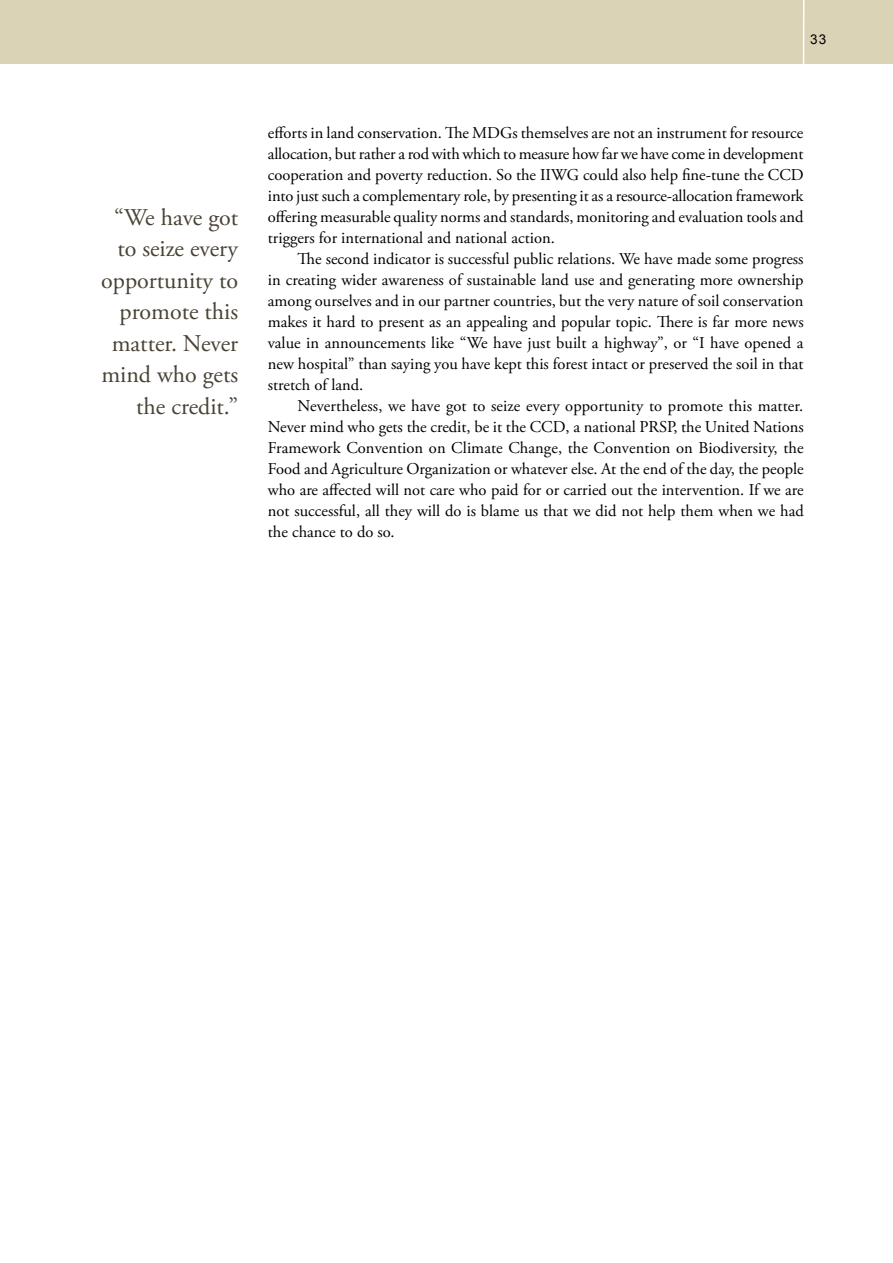
<style>
.page{position:relative;width:893px;height:1263px;background:#fff}
.page>*{position:absolute;margin:0;border:0;box-sizing:border-box;transform-origin:0 0}
.t1{font:24px/31.5px "Adobe Garamond Pro";color:#494335;text-align:right}
.t2{font:16.5px/21px "Adobe Garamond Pro";color:#000;text-align:justify}
.t3{font:13.5px "Arial";color:#000}
</style>
<div class="page">
<div style="left:1px;top:0;width:892px;height:63px;background:#dbd3b6"></div>
<hr style="left:803px;top:0;width:1px;height:64px;background:#fff">
<p class="t3" style="left:810px;top:32px;width:18px">33</p>
<h1 class="t1" style="left:101px;top:202px;width:138px">“We have got to seize every opportunity to promote this matter. Never mind who gets the credit.”</h1>
<p class="t2" style="left:268px;top:123px;width:537px">efforts in land conservation. The MDGs themselves are not an instrument for resource allocation, but rather a rod with which to measure how far we have come in development cooperation and poverty reduction. So the IIWG could also help fine-tune the CCD into just such a complementary role, by presenting it as a resource-allocation framework offering measurable quality norms and standards, monitoring and evaluation tools and triggers for international and national action.</p>
<p class="t2" style="left:268px;top:249px;width:537px;text-indent:30px">The second indicator is successful public relations. We have made some progress in creating wider awareness of sustainable land use and generating more ownership among ourselves and in our partner countries, but the very nature of soil conservation makes it hard to present as an appealing and popular topic. There is far more news value in announcements like “We have just built a highway”, or “I have opened a new hospital” than saying you have kept this forest intact or preserved the soil in that stretch of land.</p>
<p class="t2" style="left:268px;top:396px;width:537px;text-indent:30px">Nevertheless, we have got to seize every opportunity to promote this matter.<br>Never mind who gets the credit, be it the CCD, a national PRSP, the United Nations Framework Convention on Climate Change, the Convention on Biodiversity, the Food and Agriculture Organization or whatever else. At the end of the day, the people who are affected will not care who paid for or carried out the intervention. If we are not successful, all they will do is blame us that we did not help them when we had the chance to do so.</p>
</div>
